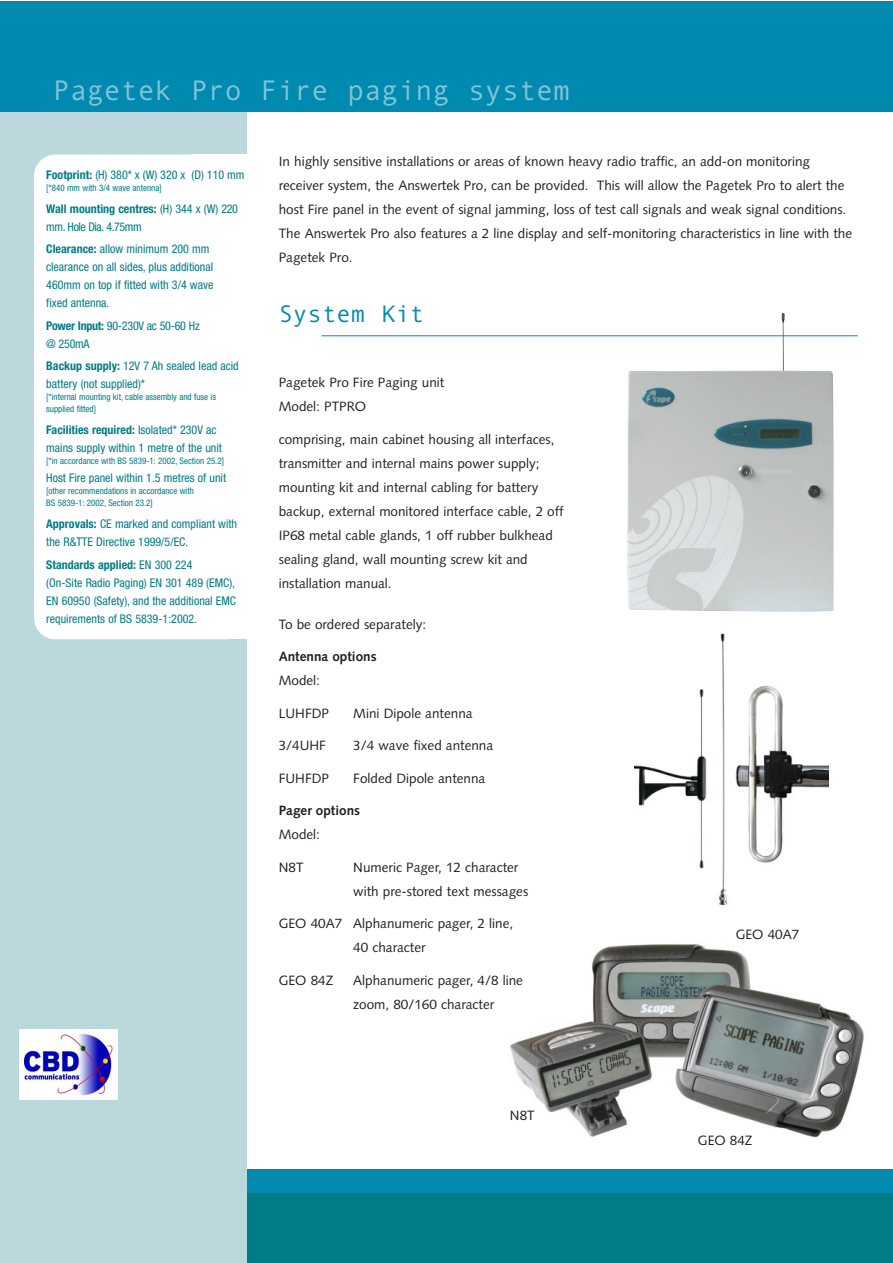
<style>
.page{position:relative;width:893px;height:1263px;background:#fff}
.page>*{position:absolute;margin:0;border:0;box-sizing:border-box;transform-origin:0 0}
.t1{font:28.35px "Monotypecom";color:#83c4d9}
.t2{font:24px "Monotypecom";color:#008ab0}
.t3{font:13.5px/24px "Syntax";color:#231f20}
.t4{font:700 13.5px "Syntax";color:#231f20}
.t5{font:condensed 12px/18px "Helvetica Neue";color:#007c85}
.t6{font:condensed 12px/18px "Helvetica Neue";letter-spacing:-.035em;color:#007c85}
.t7{font:condensed 12px/18px "Helvetica Neue";letter-spacing:-.02em;color:#007c85}
.t8{font:condensed 9px/12px "Helvetica Neue";color:#007c85}
.s1{font-weight:700}
</style>
<div class="page">
<img style="left:510px;top:944px;width:354px;height:194px">
<div style="left:247px;top:1190px;width:645px;height:73px;background:#007c85"></div>
<div style="left:247px;top:1169px;width:645px;height:24px;background:#008ab0"></div>
<div style="left:0;top:2px;width:247px;height:1261px;background:#bbd9dd"></div>
<div style="left:34px;top:155px;width:213px;height:484px;background:#fff;border-radius:21px"></div>
<hr style="left:321px;top:335px;width:536px;height:1px;background:#008ab0">
<div style="left:0;top:2px;width:892px;height:110px;background:#008ab0"></div>
<img style="left:626px;top:313px;width:208px;height:299px">
<img style="left:634px;top:633px;width:194px;height:273px">
<img style="left:20px;top:1029px;width:98px;height:71px">
<h1 class="t1" style="left:53px;top:80px;width:519px">Pagetek Pro Fire paging system</h1>
<p class="t5" style="left:46px;top:167px;width:200px"><span class="s1">Footprint:</span> (H) 380* x (W) 320 x (D) 110 mm</p>
<p class="t8" style="left:46px;top:182px;width:117px">[*840 mm with 3/4 wave antenna]</p>
<p class="t6" style="left:46px;top:201px;width:193px"><span class="s1">Wall mounting centres:</span> (H) 344 x (W) 220 mm. Hole Dia. 4.75mm</p>
<p class="t5" style="left:46px;top:241px;width:168px"><span class="s1">Clearance:</span> allow minimum 200 mm clearance on all sides, plus additional<br>460mm on top if fitted with 3/4 wave fixed antenna.</p>
<p class="t7" style="left:46px;top:317px;width:155px"><span class="s1">Power Input:</span> 90-230V ac 50-60 Hz @ 250mA</p>
<p class="t5" style="left:46px;top:358px;width:194px"><span class="s1">Backup supply:</span> 12V 7 Ah sealed lead acid battery (not supplied)*</p>
<p class="t8" style="left:46px;top:391px;width:171px">[*internal mounting kit, cable assembly and fuse is supplied fitted]</p>
<p class="t5" style="left:46px;top:422px;width:177px"><span class="s1">Facilities required:</span> Isolated* 230V ac mains supply within 1 metre of the unit</p>
<p class="t8" style="left:46px;top:456px;width:179px">[*in accordance with BS 5839-1: 2002, Section 25.2]</p>
<p class="t5" style="left:46px;top:470px;width:181px">Host Fire panel within 1.5 metres of unit</p>
<p class="t8" style="left:46px;top:486px;width:149px">[other recommendations in accordance with<br>BS 5839-1: 2002, Section 23.2]</p>
<p class="t5" style="left:46px;top:516px;width:192px"><span class="s1">Approvals:</span> CE marked and compliant with the R&amp;TTE Directive 1999/5/EC.</p>
<p class="t5" style="left:46px;top:556px;width:191px"><span class="s1">Standards applied:</span> EN 300 224<br>(On-Site Radio Paging) EN 301 489 (EMC), EN 60950 (Safety), and the additional EMC requirements of BS 5839-1:2002.</p>
<p class="t3" style="left:279px;top:151px;width:575px">In highly sensitive installations or areas of known heavy radio traffic, an add-on monitoring receiver system, the Answertek Pro, can be provided. This will allow the Pagetek Pro to alert the host Fire panel in the event of signal jamming, loss of test call signals and weak signal conditions.<br>The Answertek Pro also features a 2 line display and self-monitoring characteristics in line with the Pagetek Pro.</p>
<h2 class="t2" style="left:279px;top:306px;width:147px">System Kit</h2>
<p class="t3" style="left:279px;top:372px;width:167px">Pagetek Pro Fire Paging unit<br>Model: PTPRO</p>
<p class="t3" style="left:279px;top:428px;width:286px">comprising, main cabinet housing all interfaces, transmitter and internal mains power supply; mounting kit and internal cabling for battery backup, external monitored interface cable, 2 off IP68 metal cable glands, 1 off rubber bulkhead sealing gland, wall mounting screw kit and installation manual.</p>
<p class="t3" style="left:279px;top:613px;width:149px">To be ordered separately:</p>
<p class="t4" style="left:279px;top:651px;width:99px">Antenna options</p>
<p class="t3" style="left:279px;top:670px;width:43px">Model:</p>
<p class="t3" style="left:279px;top:702px;width:52px">LUHFDP</p>
<p class="t3" style="left:353px;top:702px;width:121px">Mini Dipole antenna</p>
<p class="t3" style="left:279px;top:735px;width:49px">3/4UHF</p>
<p class="t3" style="left:353px;top:735px;width:141px">3/4 wave fixed antenna</p>
<p class="t3" style="left:279px;top:767px;width:52px">FUHFDP</p>
<p class="t3" style="left:353px;top:767px;width:134px">Folded Dipole antenna</p>
<p class="t4" style="left:279px;top:805px;width:83px">Pager options</p>
<p class="t3" style="left:279px;top:824px;width:43px">Model:</p>
<p class="t3" style="left:279px;top:856px;width:26px">N8T</p>
<p class="t3" style="left:353px;top:856px;width:176px">Numeric Pager, 12 character with pre-stored text messages</p>
<p class="t3" style="left:353px;top:913px;width:161px;text-indent:-74px">GEO 40A7 Alphanumeric pager, 2 line,<br>40 character</p>
<p class="t3" style="left:279px;top:969px;width:56px">GEO 84Z</p>
<p class="t3" style="left:353px;top:969px;width:171px">Alphanumeric pager, 4/8 line zoom, 80/160 character</p>
<p class="t3" style="left:735px;top:923px;width:65px">GEO 40A7</p>
<p class="t3" style="left:510px;top:1105px;width:26px">N8T</p>
<p class="t3" style="left:698px;top:1129px;width:56px">GEO 84Z</p>
</div>
